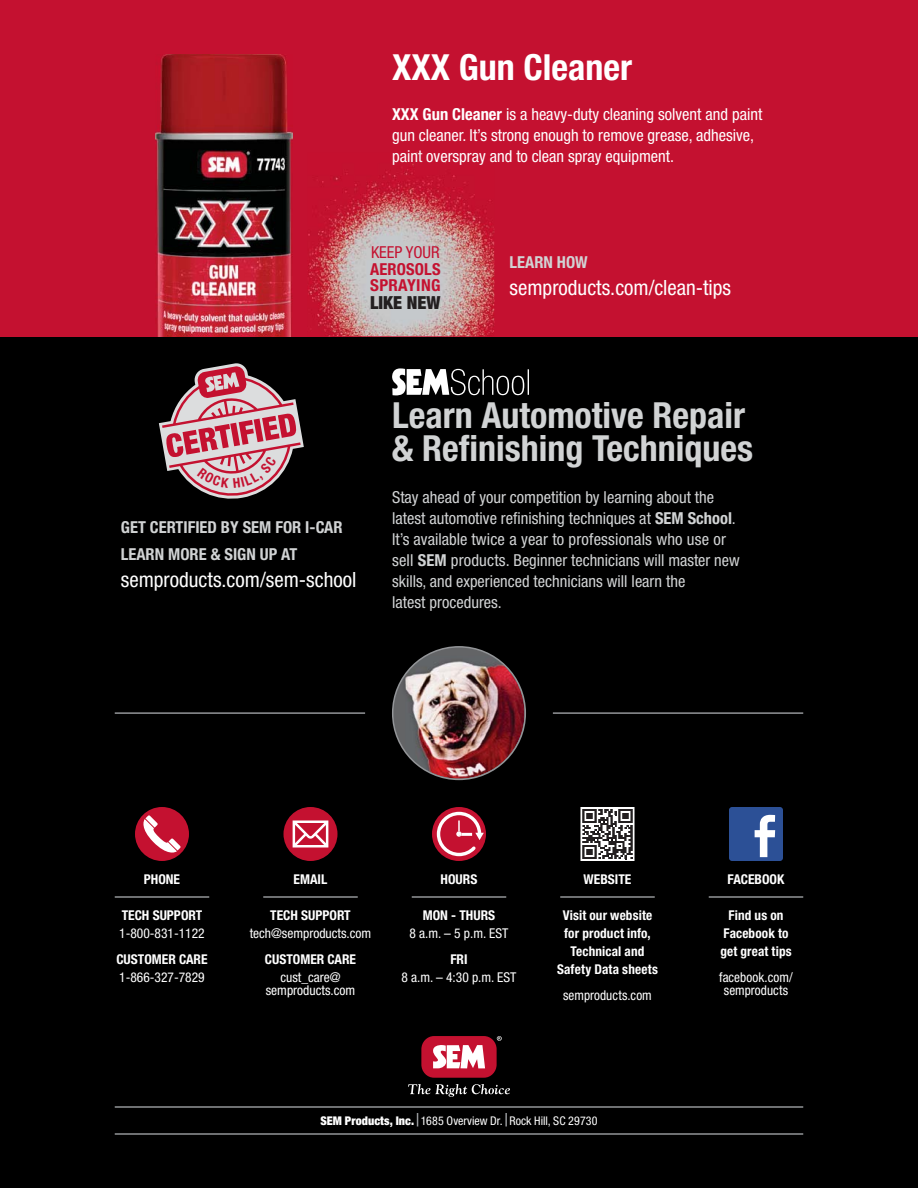
<style>
.page{position:relative;width:918px;height:1188px;background:#000}
.page>*{position:absolute;margin:0;border:0;box-sizing:border-box;transform-origin:0 0}
.t1{font:700 condensed 36px/33px "Helvetica Neue LT Std";color:#d1d3d4}
.t2{font:700 condensed 36px "Helvetica Neue LT Std";color:#fff}
.t3{font:condensed 21px "Helvetica Neue LT Std";color:#fff}
.t4{font:900 condensed 18px "Helvetica Neue LT Std";color:#231f20}
.t5{font:condensed 16.5px/21px "Helvetica Neue LT Std";color:#d1d3d4}
.t6{font:condensed 16.5px/21px "Helvetica Neue LT Std";color:#fff}
.t7{font:700 condensed 16.5px/27px "Helvetica Neue LT Std";color:#d1d3d4}
.t8{font:700 condensed 16.5px/16.5px "Helvetica Neue LT Std";letter-spacing:.01em;color:#c41130}
.t9{font:condensed 16.5px "Helvetica Neue LT Std";color:#c41130}
.t10{font:700 condensed 13.5px/18px "Helvetica Neue LT Std";color:#fff;text-align:center}
.t11{font:condensed 13.5px/13.5px "Helvetica Neue LT Std";color:#fff;text-align:center}
.t12{font:condensed 12px "Helvetica Neue LT Std";letter-spacing:.005em;color:#fff}
.s1{font-weight:700}
.s2{color:#f3f3f3}
.s3{font-weight:900}
</style>
<div class="page">
<div style="left:0;top:0;width:918px;height:336px;background:#c41130"></div>
<svg style="left:392px;top:368px;width:137px;height:27px"></svg>
<img style="left:308px;top:165px;width:186px;height:171px">
<svg style="left:432px;top:807px;width:54px;height:54px"></svg>
<svg style="left:437px;top:812px;width:47px;height:44px;background:#c5475d"></svg>
<hr style="left:412px;top:896px;width:94px;height:2px;background:#939598">
<hr style="left:560px;top:896px;width:95px;height:2px;background:#939598">
<hr style="left:709px;top:896px;width:94px;height:2px;background:#939598">
<div style="left:729px;top:807px;width:54px;height:54px;background:#2c5096;border-radius:3px"></div>
<svg style="left:755px;top:815px;width:20px;height:42px"></svg>
<div style="left:135px;top:807px;width:54px;height:54px;background:#c41130;border-radius:50%"></div>
<svg style="left:140px;top:815px;width:41px;height:41px"></svg>
<hr style="left:115px;top:896px;width:94px;height:2px;background:#939598">
<div style="left:284px;top:807px;width:54px;height:54px;background:#c41130;border-radius:50%"></div>
<svg style="left:293px;top:821px;width:35px;height:27px"></svg>
<hr style="left:263px;top:896px;width:95px;height:2px;background:#939598">
<svg style="left:408px;top:1084px;width:102px;height:13px"></svg>
<svg style="left:497px;top:1036px;width:5px;height:5px"></svg>
<div style="left:421px;top:1036px;width:76px;height:42px;background:#c41130;border-radius:13px"></div>
<svg style="left:433px;top:1045px;width:52px;height:23px"></svg>
<svg style="left:417px;top:1113px;width:1px;height:14px"></svg>
<svg style="left:505px;top:1113px;width:2px;height:14px"></svg>
<hr style="left:115px;top:1133px;width:688px;height:2px;background:#939598">
<hr style="left:115px;top:1106px;width:688px;height:2px;background:#939598">
<hr style="left:115px;top:712px;width:250px;height:2px;background:#939598">
<hr style="left:553px;top:712px;width:250px;height:2px;background:#939598">
<svg style="left:581px;top:807px;width:54px;height:54px;background:#8e8d8d"></svg>
<div style="left:393px;top:647px;width:132px;height:132px;background:#636466;border-radius:50%"></div>
<img style="left:405px;top:656px;width:119px;height:123px">
<img style="left:156px;top:54px;width:137px;height:282px">
<svg style="left:159px;top:363px;width:145px;height:136px"></svg>
<h1 class="t2" style="left:392px;top:54px;width:241px">XXX Gun Cleaner</h1>
<p class="t6" style="left:392px;top:105px;width:372px"><span class="s1">XXX Gun Cleaner</span> is a heavy-duty cleaning solvent and paint gun cleaner. It’s strong enough to remove grease, adhesive, pain<span class="s2">t</span> overspray and to clean spray equipment.</p>
<p class="t9" style="left:371px;top:247px;width:70px">KEEP YOUR</p>
<p class="t8" style="left:370px;top:262px;width:72px">AEROSOLS<br>SPRAYING</p>
<p class="t4" style="left:370px;top:293px;width:72px">LIKE NEW</p>
<p class="t7" style="left:510px;top:250px;width:80px">LEARN HOW</p>
<p class="t3" style="left:510px;top:280px;width:223px">semproducts.com/clean-tips</p>
<p class="t7" style="left:121px;top:515px;width:223px">GET CERTIFIED BY SEM FOR I-CAR<br>LEARN MORE &amp; SIGN UP AT</p>
<p class="t3" style="left:121px;top:572px;width:237px">semproducts.com/sem-school</p>
<h1 class="t1" style="left:392px;top:402px;width:363px">Learn Automotive Repair &amp; Refinishing Techniques</h1>
<p class="t5" style="left:392px;top:488px;width:349px">Stay ahead of your competition by learning about the latest automotive refinishing techniques at <span class="s1">SEM School</span>.<br>It’s available twice a year to professionals who use or sell <span class="s1">SEM</span> products. Beginner technicians will master new skills, and experienced technicians will learn the<br>latest procedures.</p>
<p class="t10" style="left:144px;top:871px;width:38px">PHONE</p>
<p class="t10" style="left:122px;top:907px;width:82px">TECH SUPPORT</p>
<p class="t11" style="left:119px;top:928px;width:87px">1-800-831-1122</p>
<p class="t10" style="left:116px;top:951px;width:93px">CUSTOMER CARE</p>
<p class="t11" style="left:119px;top:971px;width:87px">1-866-327-7829</p>
<p class="t10" style="left:294px;top:871px;width:35px">EMAIL</p>
<p class="t10" style="left:270px;top:907px;width:82px">TECH SUPPORT</p>
<p class="t11" style="left:250px;top:928px;width:123px">tech@semproducts.com</p>
<p class="t10" style="left:265px;top:951px;width:93px">CUSTOMER CARE</p>
<p class="t11" style="left:266px;top:971px;width:91px">cust_care@ semproducts.com</p>
<p class="t10" style="left:441px;top:871px;width:38px">HOURS</p>
<p class="t10" style="left:423px;top:907px;width:74px">MON - THURS</p>
<p class="t11" style="left:410px;top:928px;width:100px">8 a.m. – 5 p.m. EST</p>
<p class="t10" style="left:450px;top:951px;width:19px">FRI</p>
<p class="t11" style="left:401px;top:971px;width:117px">8 a.m. – 4:30 p.m. EST</p>
<p class="t10" style="left:584px;top:871px;width:49px">WEBSITE</p>
<p class="t10" style="left:557px;top:907px;width:102px">Visit our website for product info,<br>Technical and<br>Safety Data sheets</p>
<p class="t11" style="left:563px;top:989px;width:90px">semproducts.com</p>
<p class="t12" style="left:320px;top:1116px;width:279px"><span class="s3">SEM Products, Inc.</span> 1685 Overview Dr. Rock Hill, SC 29730</p>
<p class="t10" style="left:728px;top:871px;width:58px">FACEBOOK</p>
<p class="t10" style="left:720px;top:907px;width:73px">Find us on<br>Facebook to get great tips</p>
<p class="t11" style="left:719px;top:971px;width:75px">facebook.com/ semproducts</p>
</div>
